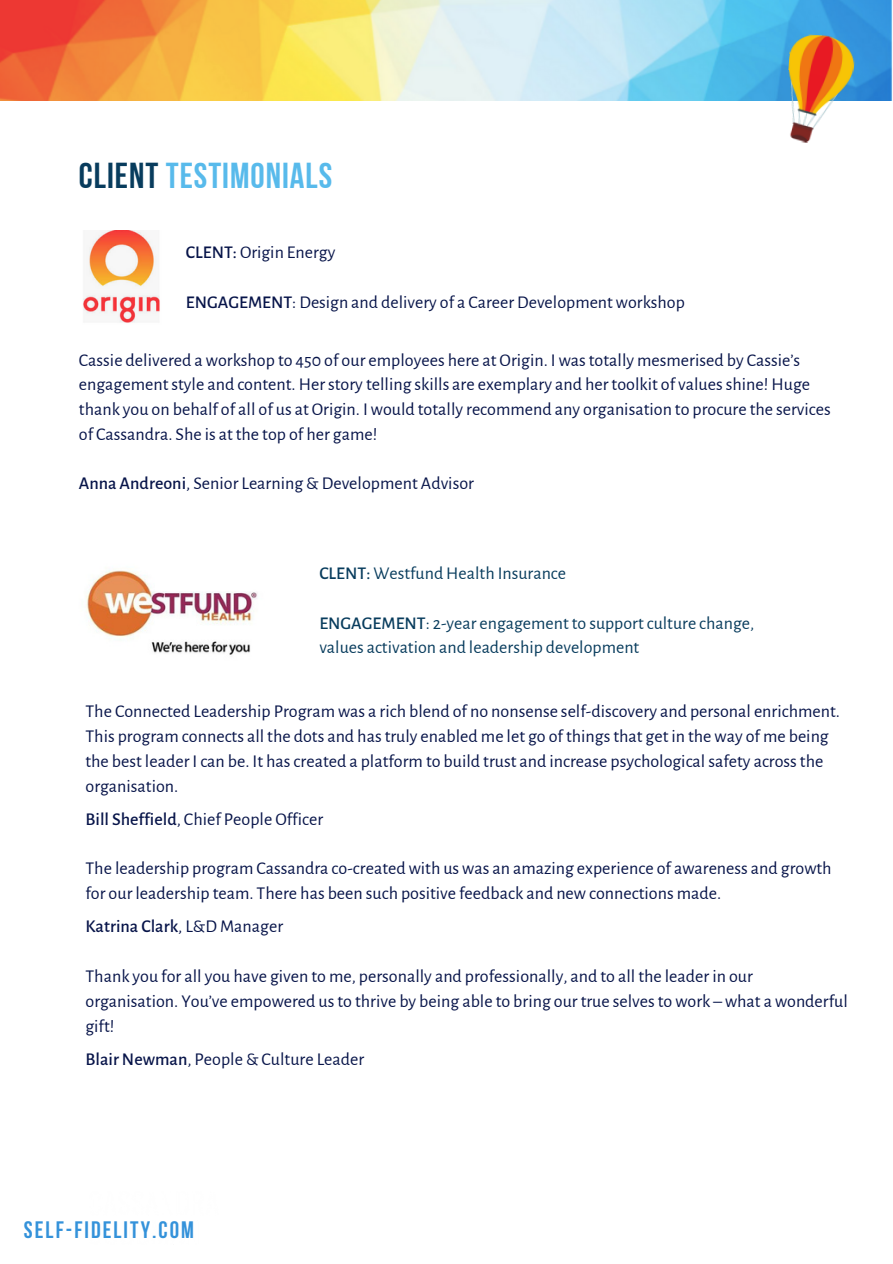
<style>
.page{position:relative;width:893px;height:1264px;background:#fff}
.page>*{position:absolute;margin:0;border:0;box-sizing:border-box;transform-origin:0 0}
.t1{font:36px "Bebas Neue Cyrillic";letter-spacing:.025em;color:#58baeb}
.t2{font:700 23.7px "Bebas Neue";letter-spacing:.085em;color:#3492da}
.t3{font:18px/25px "Alegreya Sans";color:#071449}
.t4{font:500 18px "Alegreya Sans";color:#071449}
.t5{font:17.85px/24.8px "Alegreya Sans";color:#083c5d}
.t6{font:17.85px "Alegreya Sans";color:#071449}
.s1{color:#083c5d}
.s2{font-weight:500}
.s3{font-weight:400}
</style>
<div class="page">
<img style="left:86px;top:570px;width:172px;height:85px">
<img style="left:83px;top:231px;width:77px;height:92px">
<img style="left:0;top:0;width:892px;height:100px">
<img style="left:783px;top:33px;width:72px;height:110px">
<p class="t1" style="left:79px;top:161px;width:255px"><span class="s1">CLIENT</span> TESTIMONIALS</p>
<p class="t6" style="left:186px;top:244px;width:151px"><span class="s2">CLENT:</span> Origin Energy</p>
<p class="t6" style="left:186px;top:293px;width:500px"><span class="s2">ENGAGEMENT</span>: Design and delivery of a Career Development workshop</p>
<p class="t3" style="left:79px;top:348px;width:753px">Cassie delivered a workshop to 450 of our employees here at Origin. I was totally mesmerised by Cassie’s engagement style and content. Her story telling skills are exemplary and her toolkit of values shine! Huge thank you on behalf of all of us at Origin. I would totally recommend any organisation to procure the services of Cassandra. She is at the top of her game!</p>
<p class="t3" style="left:79px;top:471px;width:396px"><span class="s2">Anna Andreoni</span>, Senior Learning &amp; Development Advisor</p>
<p class="t5" style="left:319px;top:561px;width:248px"><span class="s2">CLENT:</span> Westfund Health Insurance</p>
<p class="t5" style="left:319px;top:611px;width:436px"><span class="s2">ENGAGEMENT</span>: 2-year engagement to support culture change, values activation and leadership development</p>
<p class="t3" style="left:85px;top:698px;width:756px">The Connected Leadership Program was a rich blend of no nonsense self-discovery and personal enrichment.<br>This program connects all the dots and has truly enabled me let go of things that get in the way of me being the best leader I can be. It has created a platform to build trust and increase psychological safety across the organisation.</p>
<p class="t3" style="left:85px;top:806px;width:239px"><span class="s2">Bill Sheffield</span>, Chief People Officer</p>
<p class="t3" style="left:85px;top:856px;width:747px">The leadership program Cassandra co-created with us was an amazing experience of awareness and growth for our leadership team. There has been such positive feedback and new connections made.</p>
<p class="t4" style="left:85px;top:918px;width:199px">Katrina Clark<span class="s3">, L&amp;D Manager</span></p>
<p class="t3" style="left:85px;top:964px;width:763px">Thank you for all you have given to me, personally and professionally, and to all the leader in our organisation. You’ve empowered us to thrive by being able to bring our true selves to work – what a wonderful gift!</p>
<p class="t3" style="left:85px;top:1047px;width:280px"><span class="s2">Blair Newman</span>, People &amp; Culture Leader</p>
<p class="t2" style="left:24px;top:1220px;width:171px">SELF-FIDELITY.COM</p>
</div>
